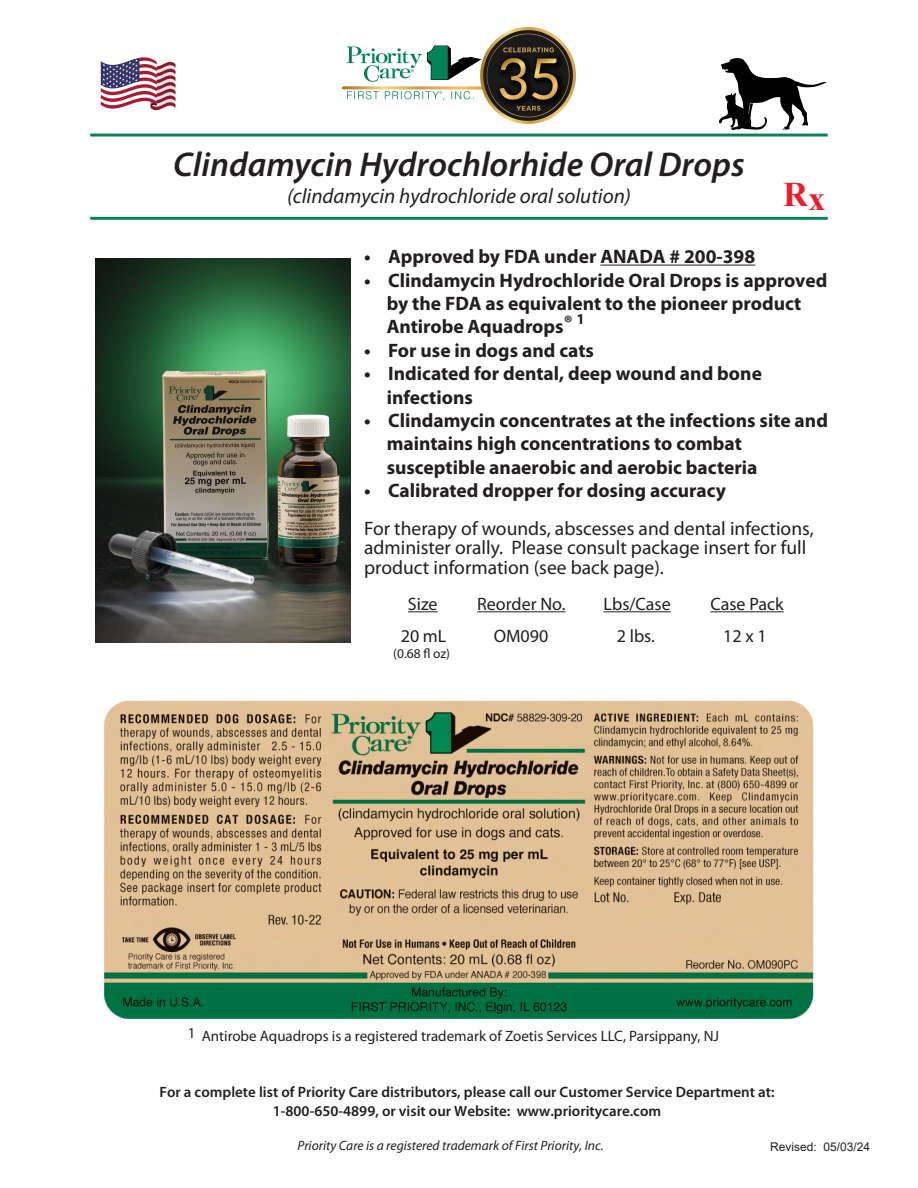
<style>
.page{position:relative;width:918px;height:1188px;background:#fff}
.page>*{position:absolute;margin:0;border:0;box-sizing:border-box;transform-origin:0 0}
.t1{font:italic 600 34.5px "Myriad Pro";color:#231f20}
.t2{font:700 34.5px "Times New Roman";color:#ee1b2c}
.t3{font:italic 21px "Myriad Pro";color:#231f20}
.t4{font:700 19.5px/23.4px "Myriad Pro";color:#231f20}
.t5{font:19.5px/19.5px "Myriad Pro";color:#231f20}
.t6{font:18px "Myriad Pro";color:#231f20}
.t7{font:600 15px/19.5px "Myriad Pro";color:#231f20;text-align:center}
.t8{font:15px "Myriad Pro";color:#231f20}
.t9{font:italic 13.5px "Myriad Pro";color:#231f20}
.t10{font:13.5px "Myriad Pro";color:#231f20}
.t11{font:12px "Arial";color:#231f20}
</style>
<div class="page">
<hr style="left:90px;top:217px;width:738px;height:3px;background:#008457">
<hr style="left:90px;top:134px;width:738px;height:3px;background:#008457">
<img style="left:100px;top:57px;width:76px;height:54px">
<hr style="left:408px;top:611px;width:30px;height:1px;background:#231f20">
<hr style="left:477px;top:611px;width:88px;height:1px;background:#231f20">
<hr style="left:604px;top:611px;width:67px;height:1px;background:#231f20">
<hr style="left:710px;top:611px;width:74px;height:1px;background:#231f20">
<img style="left:342px;top:28px;width:234px;height:96px">
<img style="left:721px;top:58px;width:104px;height:72px">
<img style="left:104px;top:700px;width:710px;height:320px">
<img style="left:96px;top:259px;width:255px;height:383px">
<hr style="left:600px;top:265px;width:155px;height:1px;background:#231f20">
<h1 class="t1" style="left:173px;top:142px;width:573px">Clindamycin Hydrochlorhide Oral Drops</h1>
<p class="t3" style="left:287px;top:182px;width:345px">(clindamycin hydrochloride oral solution)</p>
<h1 class="t2" style="left:783px;top:172px;width:44px">Rx</h1>
<p class="t4" style="left:364px;top:244px;width:393px">• Approved by FDA under ANADA # 200-398</p>
<p class="t4" style="left:387px;top:268px;width:442px;text-indent:-23px">• Clindamycin Hydrochloride Oral Drops is approved by the FDA as equivalent to the pioneer product<br>Antirobe Aquadrops® <sup>1</sup></p>
<p class="t4" style="left:364px;top:338px;width:231px">• For use in dogs and cats</p>
<p class="t4" style="left:387px;top:361px;width:377px;text-indent:-23px">• Indicated for dental, deep wound and bone infections</p>
<p class="t4" style="left:387px;top:408px;width:443px;text-indent:-23px">• Clindamycin concentrates at the infections site and maintains high concentrations to combat susceptible anaerobic and aerobic bacteria</p>
<p class="t4" style="left:364px;top:478px;width:363px">• Calibrated dropper for dosing accuracy</p>
<p class="t5" style="left:364px;top:518px;width:451px">For therapy of wounds, abscesses and dental infections, administer orally. Please consult package insert for full product information (see back page).</p>
<p class="t6" style="left:408px;top:593px;width:31px">Size</p>
<p class="t6" style="left:477px;top:593px;width:90px">Reorder No.</p>
<p class="t6" style="left:604px;top:593px;width:69px">Lbs/Case</p>
<p class="t6" style="left:710px;top:593px;width:75px">Case Pack</p>
<p class="t6" style="left:401px;top:625px;width:47px">20 mL</p>
<p class="t6" style="left:494px;top:625px;width:56px">OM090</p>
<p class="t6" style="left:617px;top:625px;width:40px">2 lbs.</p>
<p class="t6" style="left:723px;top:625px;width:45px">12 x 1</p>
<p class="t10" style="left:393px;top:645px;width:58px">(0.68 oz)</p>
<p class="t8" style="left:188px;top:1027px;width:533px">1 Antirobe Aquadrops is a registered trademark of Zoetis Services LLC, Parsippany, NJ</p>
<p class="t7" style="left:159px;top:1082px;width:617px">For a complete list of Priority Care distributors, please call our Customer Service Department at:<br>1-800-650-4899, or visit our Website: www.prioritycare.com</p>
<p class="t9" style="left:297px;top:1137px;width:308px">Priority Care is a registered trademark of First Priority, Inc.</p>
<p class="t11" style="left:770px;top:1138px;width:102px">Revised: 05/03/24</p>
</div>
